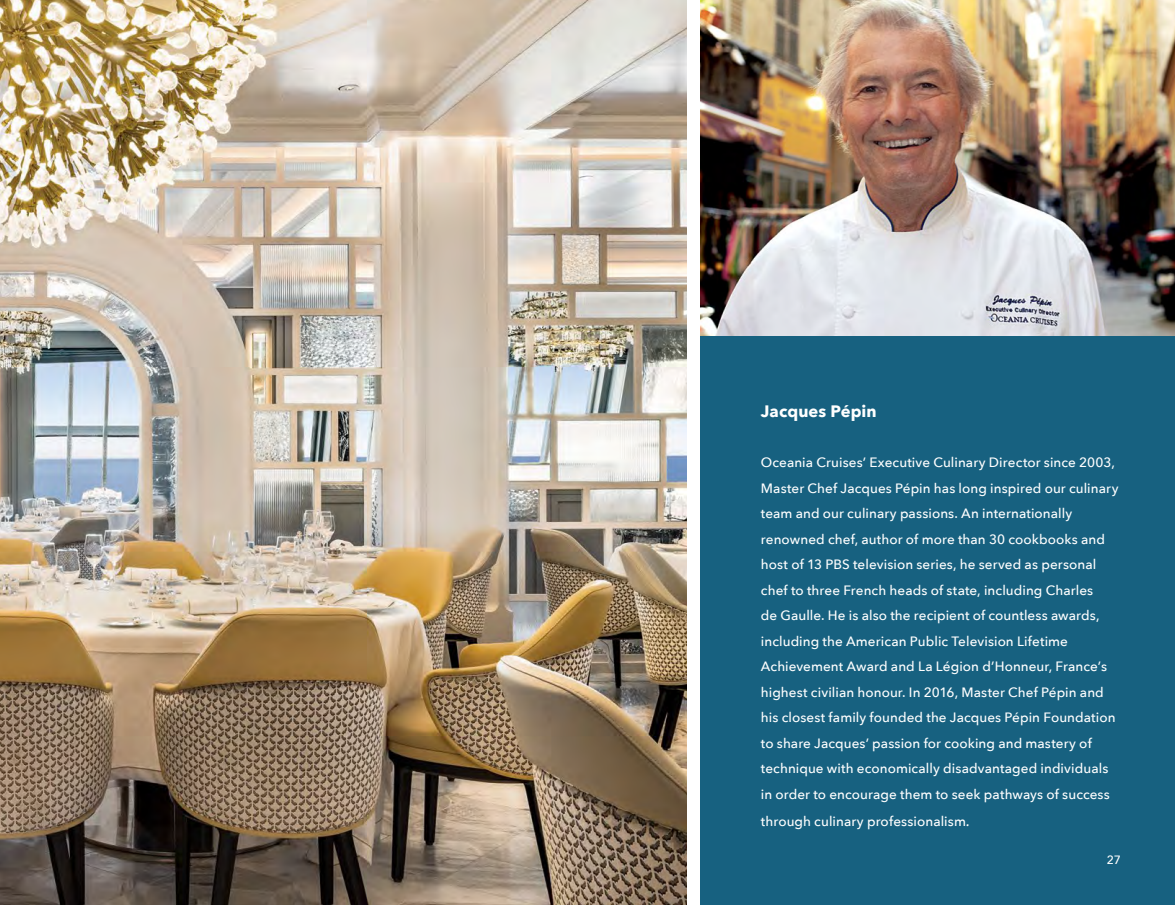
<style>
.page{position:relative;width:1175px;height:905px;background:#fff}
.page>*{position:absolute;margin:0;border:0;box-sizing:border-box;transform-origin:0 0}
.t1{font:700 16.5px "Avenir Next";letter-spacing:.005em;color:#fff}
.t2{font:500 13.5px/25.5px "Avenir Next";letter-spacing:.005em;color:#fff}
.t3{font:500 12px "Avenir Next";color:#fff}
.s1{font-family:"Adobe Garamond Pro";font-weight:600;font-style:italic;font-size:15px}
</style>
<div class="page">
<img style="left:0;top:0;width:687px;height:904px">
<img style="left:700px;top:0;width:474px;height:336px">
<div style="left:700px;top:336px;width:474px;height:568px;background:#176180"></div>
<p class="t1" style="left:761px;top:397px;width:117px">Jacques Pépin</p>
<p class="t2" style="left:761px;top:449px;width:359px">Oceania Cruises’ Executive Culinary Director since 2003, Master Chef Jacques Pépin has long inspired our culinary team and our culinary passions. An internationally renowned chef, author of more than 30 cookbooks and host of 13 PBS television series, he served as personal chef to three French heads of state, including Charles<br>de Gaulle. He is also the recipient of countless awards, including the American Public Television Lifetime Achievement Award and La Légion d’Honneur, France’s highest civilian honour. In 2016, Master Chef Pépin and his closest family founded the Jacques Pépin Foundation to share Jacques’ passion for cooking and mastery of technique with economically disadvantaged individuals in order to encourage them to seek pathways of success</p>
<p class="t2" style="left:761px;top:807px;width:210px">through culinary professionalism<span class="s1">.</span></p>
<p class="t3" style="left:1106px;top:850px;width:16px">27</p>
</div>
